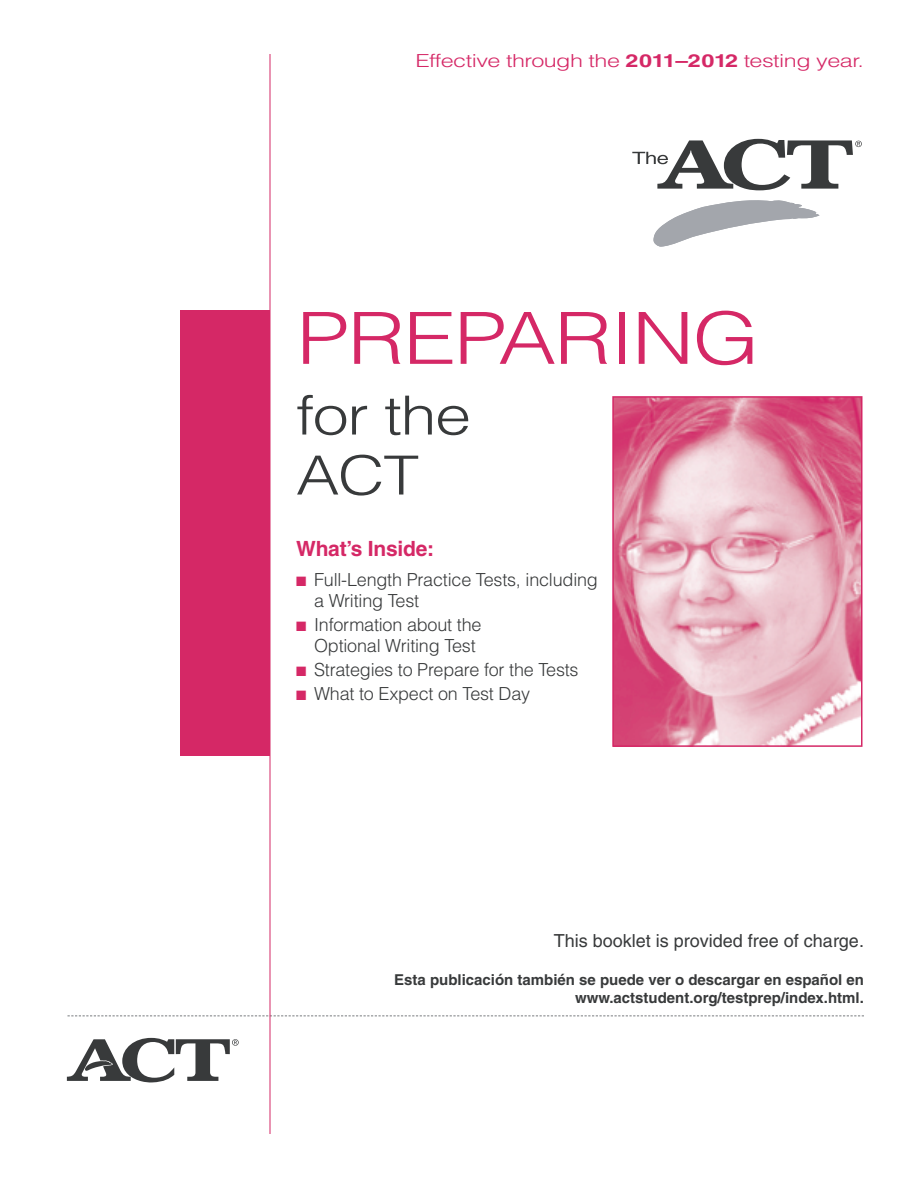
<style>
.page{position:relative;width:918px;height:1188px;background:#fff}
.page>*{position:absolute;margin:0;border:0;box-sizing:border-box;transform-origin:0 0}
.t1{font:300 72px "Helvetica";letter-spacing:-.02em;color:#d52866;scale:1.2 1}
.t2{font:300 54px/60px "Helvetica";letter-spacing:-.02em;color:#383a3b;scale:1.2 1}
.t3{font:700 21px "Helvetica";letter-spacing:-.01em;color:#d52866}
.t4{font:300 18px/21px "Helvetica";letter-spacing:-.01em;color:#383a3b}
.t5{font:300 18px "Helvetica";letter-spacing:-.02em;color:#d52866;scale:1.3 1}
.t6{font:18px "Helvetica";color:#383a3b}
.t7{font:700 15px/18px "Helvetica";color:#383a3b;text-align:right}
.s1{font-weight:700}
.s2{color:#d52866}
</style>
<div class="page">
<svg style="left:67px;top:1038px;width:172px;height:45px"></svg>
<svg style="left:68px;top:1016px;width:796px;height:1px"></svg>
<img style="left:615px;top:399px;width:244px;height:345px">
<div style="left:612px;top:396px;width:250px;height:351px;border:2px solid #d52866"></div>
<hr style="left:270px;top:54px;width:1px;height:1080px;background:#d52866">
<div style="left:180px;top:310px;width:90px;height:446px;background:#d52866"></div>
<svg style="left:653px;top:200px;width:167px;height:47px"></svg>
<svg style="left:632px;top:139px;width:230px;height:51px"></svg>
<p class="t5" style="left:415px;top:49px;width:347px">Effective through the <span class="s1">2011—2012</span> testing year.</p>
<h1 class="t1" style="left:296px;top:293px;width:387px">PREPARING</h1>
<h2 class="t2" style="left:296px;top:384px;width:147px">for the<br>ACT</h2>
<p class="t3" style="left:296px;top:536px;width:140px">What’s Inside:</p>
<p class="t4" style="left:314px;top:569px;width:285px;text-indent:-18px"><span class="s2">■</span> Full-Length Practice Tests, including a Writing Test</p>
<p class="t4" style="left:314px;top:614px;width:169px;text-indent:-18px"><span class="s2">■</span> Information about the<br>Optional Writing Test</p>
<p class="t4" style="left:296px;top:659px;width:284px"><span class="s2">■</span> Strategies to Prepare for the Tests</p>
<p class="t4" style="left:296px;top:683px;width:236px"><span class="s2">■</span> What to Expect on Test Day</p>
<p class="t6" style="left:554px;top:931px;width:312px">This booklet is provided free of charge.</p>
<p class="t7" style="left:394px;top:970px;width:471px">Esta publicación también se puede ver o descargar en español en www.actstudent.org/testprep/index.html.</p>
</div>
